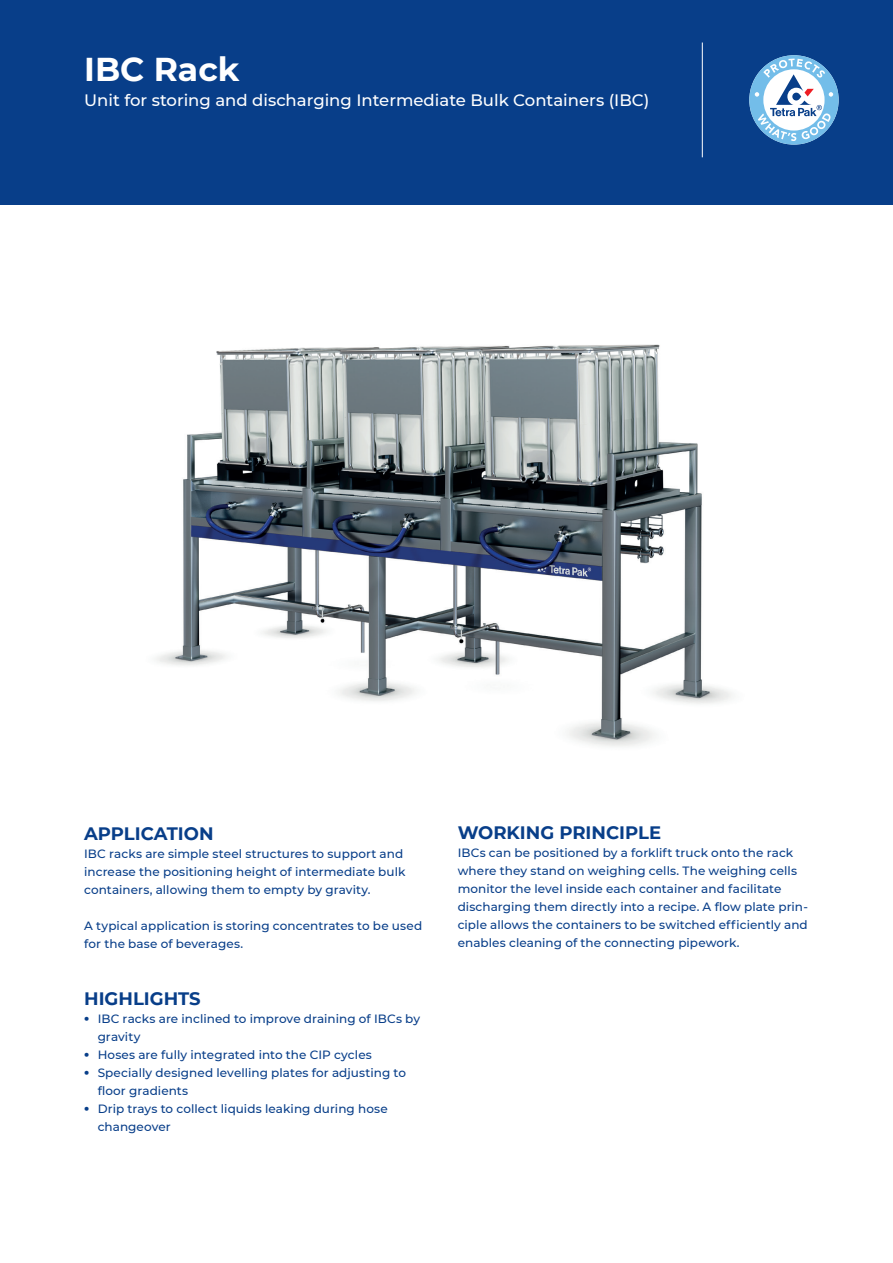
<style>
.page{position:relative;width:893px;height:1263px;background:#fff}
.page>*{position:absolute;margin:0;border:0;box-sizing:border-box;transform-origin:0 0}
.t1{font:700 33px "Montserrat";color:#fff}
.t2{font:700 18px "Montserrat";color:#083e89}
.t3{font:500 16.5px "Montserrat";color:#fff}
.t4{font:500 12px/18px "Montserrat";letter-spacing:.005em;color:#083e89}
.s1{font-weight:900}
</style>
<div class="page">
<div style="left:0;top:0;width:893px;height:204px;background:#083e89"></div>
<hr style="left:702px;top:43px;width:1px;height:114px;background:#fff">
<img style="left:156px;top:344px;width:576px;height:403px">
<svg style="left:749px;top:55px;width:90px;height:90px"></svg>
<h1 class="t1" style="left:84px;top:46px;width:157px">IBC Rack</h1>
<h3 class="t3" style="left:84px;top:89px;width:567px">Unit for storing and discharging Intermediate Bulk Containers (IBC)</h3>
<h2 class="t2" style="left:84px;top:821px;width:131px">APPLICATION</h2>
<p class="t4" style="left:84px;top:845px;width:323px">IBC racks are simple steel structures to support and increase the positioning height of intermediate bulk containers, allowing them to empty by gravity.</p>
<p class="t4" style="left:84px;top:917px;width:339px">A typical application is storing concentrates to be used for the base of beverages.</p>
<h2 class="t2" style="left:84px;top:986px;width:118px">HIGHLIGHTS</h2>
<p class="t4" style="left:84px;top:1010px;width:337px"><span class="s1">ظ</span> IBC racks are inclined to improve draining of IBCs by</p>
<p class="t4" style="left:98px;top:1028px;width:44px">gravity</p>
<p class="t4" style="left:84px;top:1046px;width:289px"><span class="s1">ظ</span> Hoses are fully integrated into the CIP cycles</p>
<p class="t4" style="left:84px;top:1064px;width:323px"><span class="s1">ظ</span> Specially designed levelling plates for adjusting to</p>
<p class="t4" style="left:98px;top:1082px;width:92px">floor gradients</p>
<p class="t4" style="left:84px;top:1100px;width:305px"><span class="s1">ظ</span> Drip trays to collect liquids leaking during hose</p>
<p class="t4" style="left:98px;top:1118px;width:75px">changeover</p>
<h2 class="t2" style="left:458px;top:819px;width:205px">WORKING PRINCIPLE</h2>
<p class="t4" style="left:458px;top:843px;width:352px">IBCs can be positioned by a forklift truck onto the rack where they stand on weighing cells. The weighing cells monitor the level inside each container and facilitate discharging them directly into a recipe. A flow plate prin&shy;ciple allows the containers to be switched efficiently and enables cleaning of the connecting pipework.</p>
</div>
